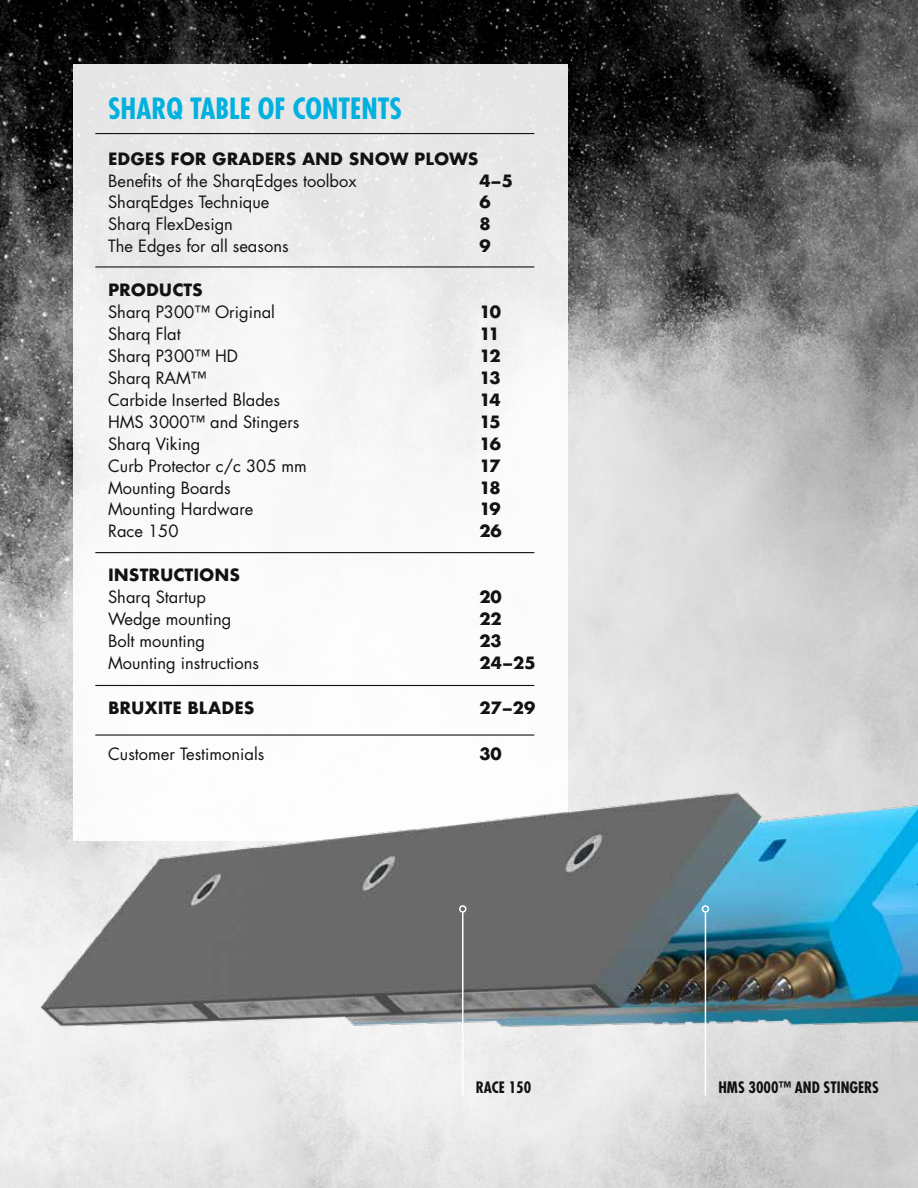
<style>
.page{position:relative;width:918px;height:1188px;background:#fff}
.page>*{position:absolute;margin:0;border:0;box-sizing:border-box;transform-origin:0 0}
.t1{font:700 condensed 28.5px "Futura";color:#00b0df}
.t2{font:16.5px "Futura";color:#121212}
.t3{font:700 16.5px "Futura";color:#121212}
.t4{font:700 condensed 15.45px "Futura";color:#121212}
</style>
<div class="page">
<img style="left:0;top:0;width:918px;height:1188px">
<svg style="left:73px;top:64px;width:495px;height:697px;fill:#f6f6f6"></svg>
<hr style="left:95px;top:133px;width:439px;height:1px;background:#121212">
<hr style="left:95px;top:266px;width:439px;height:2px;background:#121212">
<hr style="left:95px;top:552px;width:439px;height:1px;background:#121212">
<hr style="left:95px;top:685px;width:439px;height:1px;background:#121212">
<hr style="left:95px;top:734px;width:439px;height:2px;background:#121212">
<img style="left:32px;top:761px;width:886px;height:332px">
<hr style="left:705px;top:912px;width:1px;height:184px;background:#fff">
<div style="left:702px;top:905px;width:7px;height:8px;border:2px solid #fff;border-radius:50%"></div>
<hr style="left:462px;top:912px;width:2px;height:184px;background:#fff">
<div style="left:459px;top:905px;width:7px;height:8px;border:2px solid #fff;border-radius:50%"></div>
<h1 class="t1" style="left:108px;top:90px;width:296px">SHARQ TABLE OF CONTENTS</h1>
<p class="t3" style="left:108px;top:146px;width:372px">EDGES FOR GRADERS AND SNOW PLOWS</p>
<p class="t2" style="left:108px;top:169px;width:250px">Benefits of the SharqEdges toolbox</p>
<p class="t3" style="left:479px;top:168px;width:35px">4–5</p>
<p class="t2" style="left:108px;top:191px;width:163px">SharqEdges Technique</p>
<p class="t3" style="left:479px;top:190px;width:13px">6</p>
<p class="t2" style="left:108px;top:213px;width:126px">Sharq FlexDesign</p>
<p class="t3" style="left:479px;top:212px;width:13px">8</p>
<p class="t2" style="left:108px;top:235px;width:182px">The Edges for all seasons</p>
<p class="t3" style="left:479px;top:234px;width:13px">9</p>
<p class="t3" style="left:108px;top:278px;width:96px">PRODUCTS</p>
<p class="t2" style="left:108px;top:301px;width:168px">Sharq P300™ Original</p>
<p class="t3" style="left:479px;top:300px;width:23px">10</p>
<p class="t2" style="left:108px;top:323px;width:74px">Sharq Flat</p>
<p class="t3" style="left:479px;top:322px;width:22px">11</p>
<p class="t2" style="left:108px;top:345px;width:131px">Sharq P300™ HD</p>
<p class="t3" style="left:479px;top:344px;width:23px">12</p>
<p class="t2" style="left:108px;top:366px;width:100px">Sharq RAM™</p>
<p class="t3" style="left:479px;top:366px;width:23px">13</p>
<p class="t2" style="left:108px;top:388px;width:173px">Carbide Inserted Blades</p>
<p class="t3" style="left:479px;top:388px;width:23px">14</p>
<p class="t2" style="left:108px;top:410px;width:193px">HMS 3000™ and Stingers</p>
<p class="t3" style="left:479px;top:410px;width:23px">15</p>
<p class="t2" style="left:108px;top:432px;width:94px">Sharq Viking</p>
<p class="t3" style="left:479px;top:432px;width:23px">16</p>
<p class="t2" style="left:108px;top:454px;width:200px">Curb Protector c/c 305 mm</p>
<p class="t3" style="left:479px;top:453px;width:23px">17</p>
<p class="t2" style="left:108px;top:476px;width:124px">Mounting Boards</p>
<p class="t3" style="left:479px;top:475px;width:23px">18</p>
<p class="t2" style="left:108px;top:498px;width:147px">Mounting Hardware</p>
<p class="t3" style="left:479px;top:497px;width:23px">19</p>
<p class="t2" style="left:108px;top:520px;width:72px">Race 150</p>
<p class="t3" style="left:479px;top:519px;width:24px">26</p>
<p class="t3" style="left:108px;top:563px;width:134px">INSTRUCTIONS</p>
<p class="t2" style="left:108px;top:586px;width:100px">Sharq Startup</p>
<p class="t3" style="left:479px;top:585px;width:24px">20</p>
<p class="t2" style="left:108px;top:608px;width:125px">Wedge mounting</p>
<p class="t3" style="left:479px;top:607px;width:24px">22</p>
<p class="t2" style="left:108px;top:630px;width:99px">Bolt mounting</p>
<p class="t3" style="left:479px;top:629px;width:24px">23</p>
<p class="t2" style="left:108px;top:652px;width:153px">Mounting instructions</p>
<p class="t3" style="left:479px;top:651px;width:58px">24–25</p>
<p class="t3" style="left:108px;top:696px;width:148px">BRUXITE BLADES</p>
<p class="t3" style="left:479px;top:696px;width:58px">27–29</p>
<p class="t2" style="left:108px;top:742px;width:158px">Customer Testimonials</p>
<p class="t3" style="left:479px;top:741px;width:24px">30</p>
<p class="t4" style="left:476px;top:1078px;width:57px">RACE 150</p>
<p class="t4" style="left:718px;top:1078px;width:162px">HMS 3000™ AND STINGERS</p>
</div>
